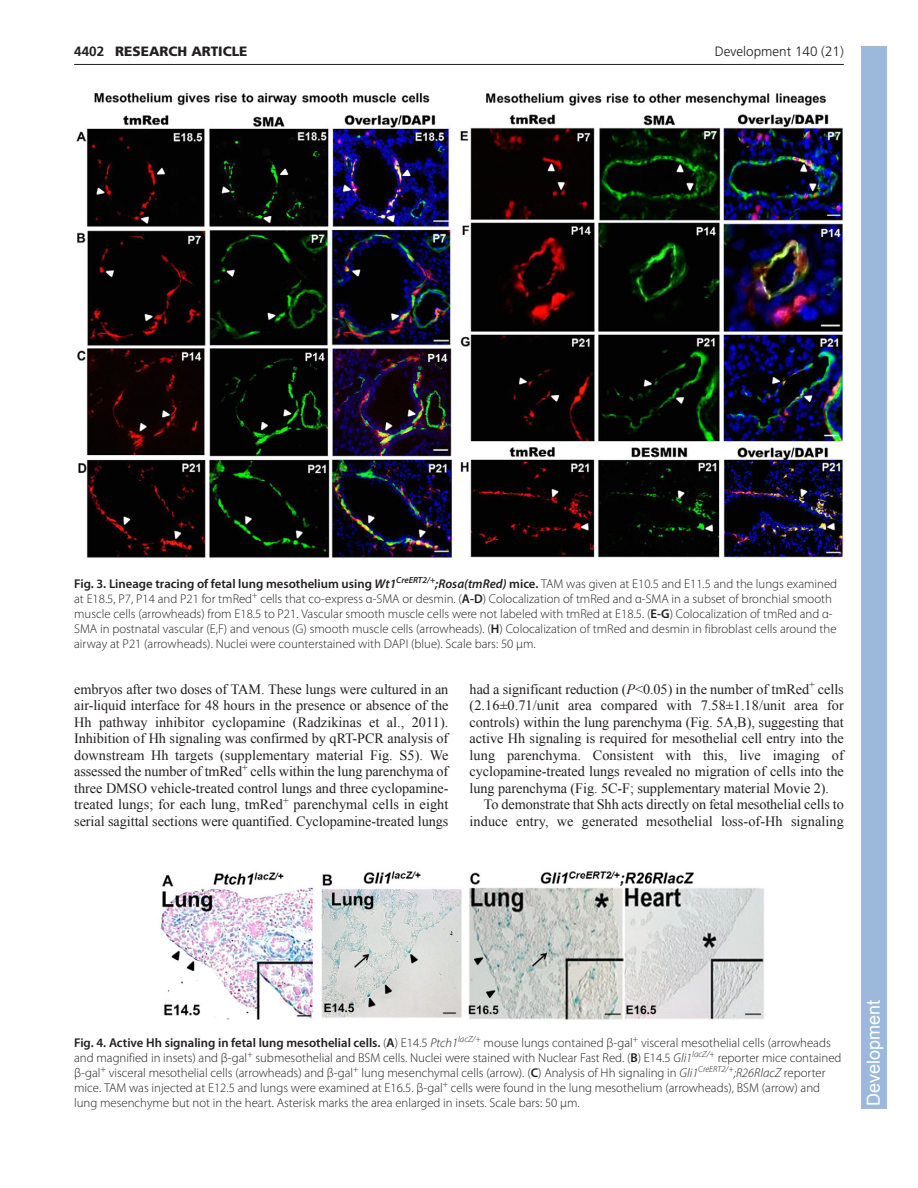
<style>
.page{position:relative;width:918px;height:1188px;background:#fff}
.page>*{position:absolute;margin:0;border:0;box-sizing:border-box;transform-origin:0 0}
.t1{font:18px "Arial";color:#fff}
.t2{font:14.25px/16.5px "Times New Roman";letter-spacing:-.005em;color:#231f20;text-align:justify}
.t3{font:300 13.5px "Frutiger";color:#231f20}
.t4{font:900 13.5px "Frutiger LT Std";color:#231f20}
.t5{font:700 13.5px "Frutiger LT Std";color:#231f20}
.t6{font:300 12.75px/15px "Myriad Pro";color:#231f20}
.s1{font-weight:600}
.s2{font-weight:600;font-style:italic}
.s3{font-style:italic}
</style>
<div class="page">
<hr style="left:74px;top:64px;width:770px;height:1px;background:#231f20">
<img style="left:76px;top:92px;width:768px;height:467px">
<img style="left:160px;top:871px;width:604px;height:149px">
<div style="left:861px;top:46px;width:25px;height:1063px;background:#9cb9db"></div>
<p class="t5" style="left:74px;top:46px;width:32px">4402</p>
<p class="t4" style="left:115px;top:45px;width:134px">RESEARCH ARTICLE</p>
<p class="t3" style="left:715px;top:46px;width:131px">Development 140 (21)</p>
<p class="t6" style="left:74px;top:577px;width:765px"><span class="s1">Fig. 3. Lineage tracing of fetal lung mesothelium using</span> <span class="s2">Wt1</span><sup>CreERT2/+</sup><span class="s2">;Rosa(tmRed)</span> <span class="s1">mice.</span> TAM was given at E10.5 and E11.5 and the lungs examined at E18.5, P7, P14 and P21 for tmRed<sup>+</sup> cells that co-express α-SMA or desmin. (<span class="s1">A-D</span>) Colocalization of tmRed and α-SMA in a subset of bronchial smooth muscle cells (arrowheads) from E18.5 to P21. Vascular smooth muscle cells were not labeled with tmRed at E18.5. (<span class="s1">E-G</span>) Colocalization of tmRed and α-SMA in postnatal vascular (E,F) and venous (G) smooth muscle cells (arrowheads). (<span class="s1">H</span>) Colocalization of tmRed and desmin in fibroblast cells around the airway at P21 (arrowheads). Nuclei were counterstained with DAPI (blue). Scale bars: 50 μm.</p>
<p class="t2" style="left:74px;top:681px;width:376px">embryos after two doses of TAM. These lungs were cultured in an air-liquid interface for 48 hours in the presence or absence of the Hh pathway inhibitor cyclopamine (Radzikinas et al., 2011).<br>Inhibition of Hh signaling was confirmed by qRT-PCR analysis of downstream Hh targets (supplementary material Fig. S5). We assessed the number of tmRed<sup>+</sup> cells within the lung parenchyma of three DMSO vehicle-treated control lungs and three cyclopamine&shy;treated lungs; for each lung, tmRed<sup>+</sup> parenchymal cells in eight serial sagittal sections were quantified. Cyclopamine-treated lungs</p>
<p class="t2" style="left:470px;top:681px;width:376px">had a significant reduction (<span class="s3">P</span>&lt;0.05) in the number of tmRed<sup>+</sup> cells (2.16±0.71/unit area compared with 7.58±1.18/unit area for controls) within the lung parenchyma (Fig. 5A,B), suggesting that active Hh signaling is required for mesothelial cell entry into the lung parenchyma. Consistent with this, live imaging of cyclopamine-treated lungs revealed no migration of cells into the lung parenchyma (Fig. 5C-F; supplementary material Movie 2).</p>
<p class="t2" style="left:470px;top:796px;width:376px;text-align:right">To demonstrate that Shh acts directly on fetal mesothelial cells to induce entry, we generated mesothelial loss-of-Hh signaling</p>
<p class="t6" style="left:74px;top:1036px;width:769px"><span class="s1">Fig. 4. Active Hh signaling in fetal lung mesothelial cells.</span> (<span class="s1">A</span>) E14.5 <span class="s3">Ptch1</span><sup>lacZ/+</sup> mouse lungs contained β-gal<sup>+</sup> visceral mesothelial cells (arrowheads and magnified in insets) and β-gal<sup>+</sup> submesothelial and BSM cells. Nuclei were stained with Nuclear Fast Red. (<span class="s1">B</span>) E14.5 <span class="s3">Gli1</span><sup>lacZ/+</sup> reporter mice contained β-gal<sup>+</sup> visceral mesothelial cells (arrowheads) and β-gal<sup>+</sup> lung mesenchymal cells (arrow). (<span class="s1">C</span>) Analysis of Hh signaling in <span class="s3">Gli1</span><sup>CreERT2/+</sup><span class="s3">;R26RlacZ</span> reporter mice. TAM was injected at E12.5 and lungs were examined at E16.5. β-gal<sup>+</sup> cells were found in the lung mesothelium (arrowheads), BSM (arrow) and lung mesenchyme but not in the heart. Asterisk marks the area enlarged in insets. Scale bars: 50 μm.</p>
<h1 class="t1" style="left:862px;top:1106px;width:108px;rotate:-90deg">Development</h1>
</div>
